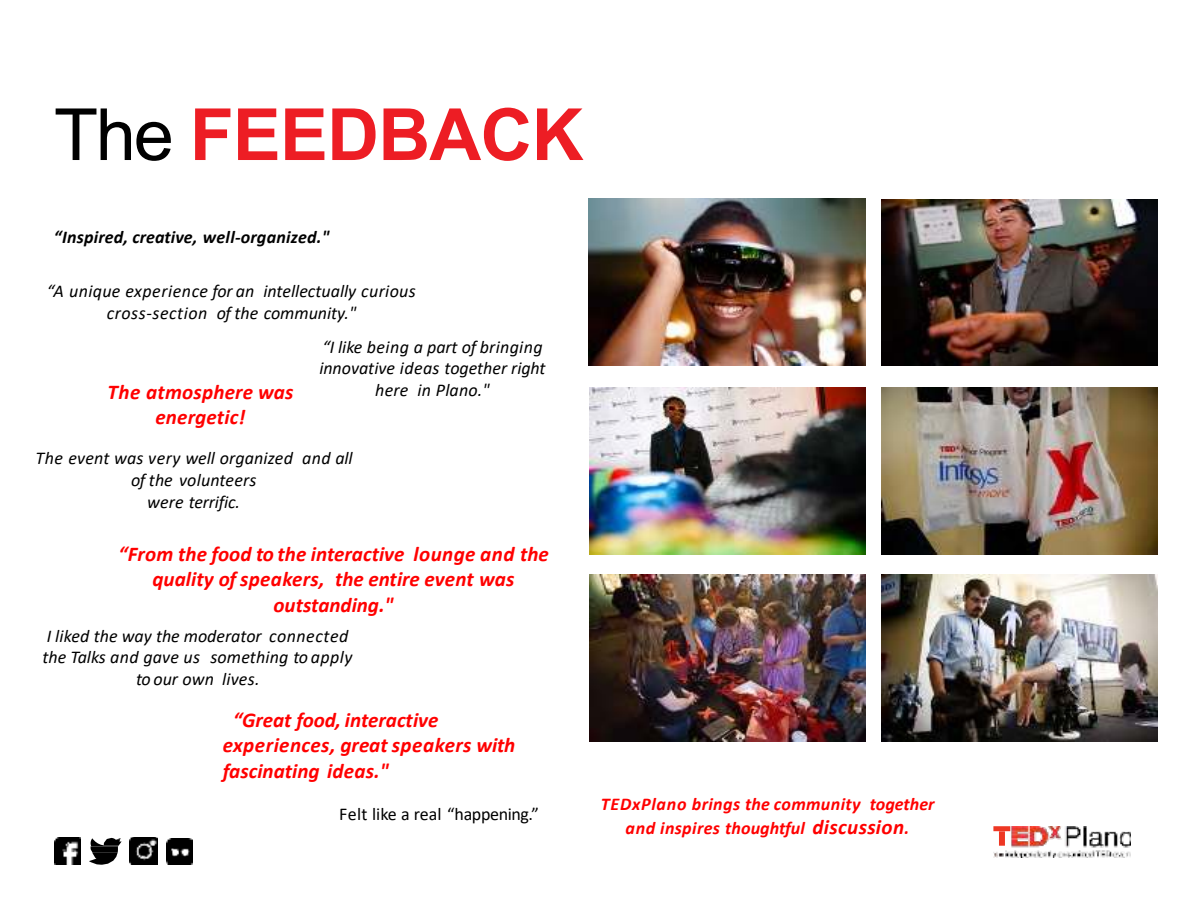
<style>
.page{position:relative;width:1188px;height:918px;background:#fff}
.page>*{position:absolute;margin:0;border:0;box-sizing:border-box;transform-origin:0 0}
.t1{font:700 72px "Arial";letter-spacing:-.01em;color:#ed1d24}
.t2{font:italic 700 21px/25.2px "Calibri";letter-spacing:.005em;color:#f00;text-align:center}
.t3{font:italic 18px/21.6px "Calibri";letter-spacing:.005em;color:#000;text-align:center}
.t4{font:italic 700 18px/24.3px "Calibri";letter-spacing:.02em;color:#f00;text-align:center}
.t5{font:italic 700 18px "Calibri";letter-spacing:.01em;color:#000}
.t6{font:18px "Calibri";letter-spacing:-.015em;color:#000}
.s1{font-weight:400;color:#000}
.s2{font-size:21px}
</style>
<div class="page">
<img style="left:54px;top:838px;width:27px;height:27px">
<img style="left:166px;top:838px;width:26px;height:26px">
<img style="left:130px;top:837px;width:27px;height:28px">
<svg style="left:89px;top:838px;width:33px;height:27px"></svg>
<img style="left:994px;top:826px;width:136px;height:32px">
<div style="left:999px;top:831px;width:6px;height:15px;background:#ee3724"></div>
<div style="left:993px;top:826px;width:17px;height:5px;background:#ee3724"></div>
<img style="left:882px;top:199px;width:275px;height:167px">
<img style="left:589px;top:387px;width:276px;height:167px">
<img style="left:589px;top:199px;width:277px;height:167px">
<img style="left:882px;top:387px;width:275px;height:167px">
<img style="left:589px;top:575px;width:276px;height:167px">
<img style="left:882px;top:575px;width:275px;height:167px">
<h1 class="t1" style="left:54px;top:104px;width:531px"><span class="s1">The</span> FEEDBACK</h1>
<p class="t5" style="left:54px;top:230px;width:277px">“Inspired, creative, well-organized."</p>
<p class="t3" style="left:47px;top:282px;width:370px">“A unique experience for an intellectually curious cross-section of the community."</p>
<p class="t2" style="left:108px;top:381px;width:187px">The atmosphere was energetic!</p>
<p class="t3" style="left:319px;top:338px;width:228px">“I like being a part of bringing innovative ideas together right here in Plano."</p>
<p class="t3" style="left:35px;top:449px;width:319px">The event was very well organized and all of the volunteers<br>were terrific.</p>
<p class="t2" style="left:118px;top:543px;width:432px">“From the food to the interactive lounge and the quality of speakers, the entire event was outstanding."</p>
<p class="t3" style="left:42px;top:626px;width:312px">I liked the way the moderator connected the Talks and gave us something to apply to our own lives.</p>
<p class="t2" style="left:223px;top:709px;width:294px;text-align:left;text-indent:10px">“Great food, interactive experiences, great speakers with fascinating ideas."</p>
<p class="t6" style="left:339px;top:807px;width:201px">Felt like a real “happening.”</p>
<p class="t4" style="left:601px;top:793px;width:335px">TEDxPlano brings the community together and inspires thoughtful <span class="s2">discussion</span>.</p>
</div>
